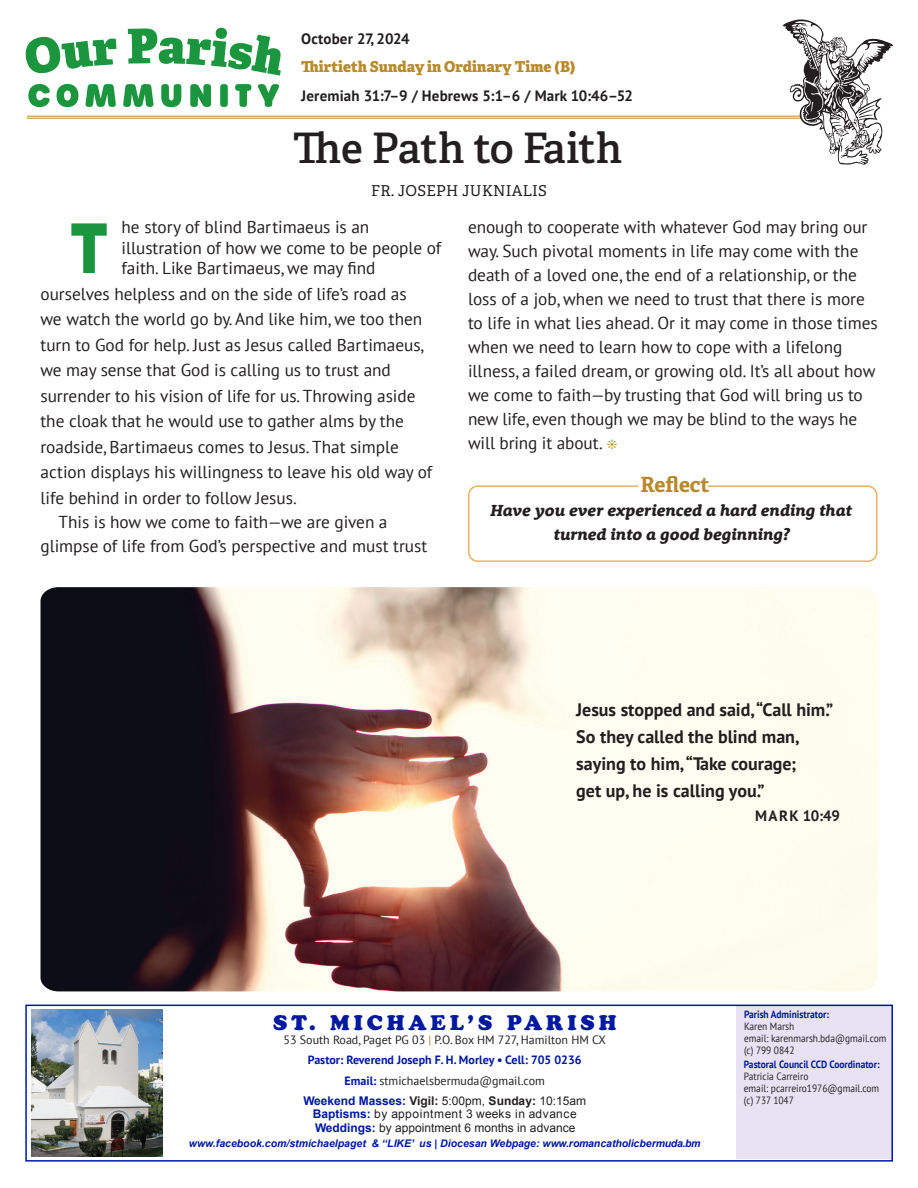
<style>
.page{position:relative;width:918px;height:1188px;background:#fff}
.page>*{position:absolute;margin:0;border:0;box-sizing:border-box;transform-origin:0 0}
.ParaStyle03_Leading_Auto{font:900 69.3px "Arial";color:#1b953e;scale:.76 1}
.ParaStyle06_Leading_Auto{font:600 42px "Adelle";letter-spacing:-.02em;color:#231f20}
.ParaStyle01-Leading_Auto__Align_Left{font:21px "Cooper Black Std";letter-spacing:.19em;color:#00199f}
.ParaStyle09_Leading_29_pts__Align_Center{font:700 21px "Adelle";letter-spacing:-.005em;color:#b78a2c}
.ParaStyle01_Leading_18_pts{font:700 18px/27px "PT Sans";color:#231f20}
.ParaStyle08_Leading_16_pts{font:17.25px/24px "PT Sans";color:#231f20}
.ParaStyle04_Leading_17_pts{font:17.25px/25.5px "PT Sans";color:#231f20}
.ParaStyle03_Leading_Auto__LeftIndent_54_{font:17.25px/20.7px "PT Sans";color:#231f20}
.ParaStyle05_Leading_16_pts__FirstLine_12{font:17.25px/24px "PT Sans";letter-spacing:-.005em;color:#231f20}
.ParaStyle10_Leading_16_pts__LeftIndent_5{font:italic 800 16.5px/24px "Rooney";color:#231f20;text-align:center}
.ParaStyle07_Leading_19_pts{font:700 15px/28.5px "PT Sans";letter-spacing:.01em;color:#231f20}
.ParaStyle06_Leading_Auto-2{font:15px "Adelle";letter-spacing:.015em;color:#231f20}
.ParaStyle06_Leading_Auto-3{font:700 15px "PT Sans";letter-spacing:.01em;color:#231f20}
.ParaStyle02_Leading_16_pts__FirstLine_11{font:700 15px "PT Sans";letter-spacing:.095em;color:#231f20}
.ParaStyle04-Leading_10_2_pts__Align_Left{font:12px "PT Sans";color:#231f20}
.ParaStyle01-Leading_Auto__Align_Left-2{font:12px/13.5px "Arial";color:#231f20}
.ParaStyle01-Leading_Auto__Align_Left-3{font:700 12px "PT Sans";color:#00199f}
.ParaStyle01-Leading_Auto__Align_Left-4{font:700 12px "Arial";color:#00199f}
.t1{font:10.5px "PT Sans";color:#231f20;scale:.9 1}
.ParaStyle03-Leading_Auto__Align_Justifie{font:italic 700 10.5px "Arial";color:#00199f}
.t2{font:700 10.5px "PT Sans";color:#00199f;scale:.9 1}
.s1{font-family:"Adelle";font-weight:800;color:#b78a2c}
.s2{color:#b78a2c}
.s3{font-weight:700;color:#00199f}
.s4{color:#231f20}
.s5{font-weight:400;color:#231f20}
</style>
<div class="page">
<div style="left:736px;top:1005px;width:155px;height:154px;background:#e9e2f5"></div>
<div style="left:25px;top:1005px;width:868px;height:157px;border:2px solid #00199f"></div>
<hr style="left:27px;top:118px;width:775px;height:1px;background:#b78a2c">
<hr style="left:27px;top:116px;width:774px;height:1px;background:#b78a2c">
<svg style="left:27px;top:84px;width:256px;height:35px"></svg>
<svg style="left:25px;top:27px;width:256px;height:49px"></svg>
<img style="left:32px;top:1010px;width:131px;height:147px">
<svg style="left:782px;top:19px;width:111px;height:146px"></svg>
<img style="left:40px;top:587px;width:838px;height:404px">
<div style="left:468px;top:485px;width:410px;height:77px;border:2px solid #e4b364;border-radius:9px"></div>
<div style="left:638px;top:477px;width:70px;height:21px;background:#fff"></div>
<p class="ParaStyle06_Leading_Auto-3" style="left:301px;top:28px;width:110px">October 27, 2024</p>
<p class="ParaStyle07_Leading_19_pts" style="left:301px;top:52px;width:333px"><span class="s1">Thirtieth Sunday in Ordinary Time (B)<br></span>Jeremiah 31:7–9 / Hebrews 5:1–6 / Mark 10:46–52</p>
<p class="ParaStyle06_Leading_Auto" style="left:293px;top:122px;width:331px">The Path to Faith</p>
<p class="ParaStyle06_Leading_Auto-2" style="left:371px;top:182px;width:177px">FR. JOSEPH JUKNIALIS</p>
<p class="ParaStyle03_Leading_Auto__LeftIndent_54_" style="left:122px;top:216px;width:321px">he story of blind Bartimaeus is an illustration of how we come to be people of faith. Like Bartimaeus, we may find</p>
<p class="ParaStyle04_Leading_17_pts" style="left:40px;top:281px;width:368px">ourselves helpless and on the side of life’s road as</p>
<p class="ParaStyle04_Leading_17_pts" style="left:40px;top:306px;width:393px">we watch the world go by. And like him, we too then turn to God for help. Just as Jesus called Bartimaeus, we may sense that God is calling us to trust and surrender to his vision of life for us. Throwing aside the cloak that he would use to gather alms by the roadside, Bartimaeus comes to Jesus. That simple action displays his willingness to leave his old way of life behind in order to follow Jesus.</p>
<p class="ParaStyle05_Leading_16_pts__FirstLine_12" style="left:40px;top:509px;width:388px;text-indent:18px">This is how we come to faith—we are given a glimpse of life from God’s perspective and must trust</p>
<p class="ParaStyle08_Leading_16_pts" style="left:468px;top:214px;width:411px">enough to cooperate with whatever God may bring our way. Such pivotal moments in life may come with the death of a loved one, the end of a relationship, or the loss of a job, when we need to trust that there is more to life in what lies ahead. Or it may come in those times when we need to learn how to cope with a lifelong illness, a failed dream, or growing old. It’s all about how we come to faith—by trusting that God will bring us to new life, even though we may be blind to the ways he will bring it about. <span class="s2">❊</span></p>
<p class="ParaStyle09_Leading_29_pts__Align_Center" style="left:641px;top:472px;width:71px">Reflect</p>
<p class="ParaStyle10_Leading_16_pts__LeftIndent_5" style="left:490px;top:498px;width:363px">Have you ever experienced a hard ending that turned into a good beginning?</p>
<p class="ParaStyle03_Leading_Auto" style="left:70px;top:198px;width:51px">T</p>
<p class="ParaStyle01_Leading_18_pts" style="left:576px;top:696px;width:259px">Jesus stopped and said, “Call him.”<br>So they called the blind man, saying to him, “Take courage;</p>
<p class="ParaStyle01_Leading_18_pts" style="left:576px;top:777px;width:190px">get up, he is calling you.”</p>
<p class="ParaStyle02_Leading_16_pts__FirstLine_11" style="left:755px;top:806px;width:87px">MARK 10:49</p>
<p class="ParaStyle01-Leading_Auto__Align_Left" style="left:273px;top:1010px;width:345px">ST. MICHAEL’S PARISH</p>
<p class="ParaStyle04-Leading_10_2_pts__Align_Left" style="left:284px;top:1032px;width:324px">53 South Road, Paget PG 03 <span class="s2">|</span> P.O. Box HM 727, Hamilton HM CX</p>
<p class="ParaStyle01-Leading_Auto__Align_Left-3" style="left:308px;top:1052px;width:275px">Pastor: Reverend Joseph F. H. Morley • Cell: 705 0236</p>
<p class="ParaStyle04-Leading_10_2_pts__Align_Left" style="left:345px;top:1073px;width:202px"><span class="s3">Email:</span> stmichaelsbermuda@gmail.com</p>
<p class="ParaStyle01-Leading_Auto__Align_Left-4" style="left:303px;top:1093px;width:284px">Weekend Masses: <span class="s4">Vigil:</span> <span class="s5">5:00pm,</span> <span class="s4">Sunday:</span> <span class="s5">10:15am</span></p>
<p class="ParaStyle01-Leading_Auto__Align_Left-2" style="left:313px;top:1108px;width:265px"><span class="s3">Baptisms:</span> by appointment 3 weeks in advance<br><span class="s3">Weddings:</span> by appointment 6 months in advance</p>
<p class="ParaStyle03-Leading_Auto__Align_Justifie" style="left:189px;top:1136px;width:513px">www.facebook.com/stmichaelpaget &amp; ‘‘LIKE’ us | Diocesan Webpage: www.romancatholicbermuda.bm</p>
<p class="t2" style="left:744px;top:1007px;width:96px">Parish Administrator:</p>
<p class="t1" style="left:744px;top:1019px;width:58px">Karen Marsh</p>
<p class="t1" style="left:744px;top:1031px;width:160px">email: karenmarsh.bda@gmail.com</p>
<p class="t1" style="left:744px;top:1043px;width:58px">(c) 799 0842</p>
<p class="t2" style="left:744px;top:1058px;width:152px">Pastoral Council CCD Coordinator:</p>
<p class="t1" style="left:744px;top:1070px;width:73px">Patricia Carreiro</p>
<p class="t1" style="left:744px;top:1082px;width:152px">email: pcarreiro1976@gmail.com</p>
<p class="t1" style="left:744px;top:1094px;width:57px">(c) 737 1047</p>
</div>
